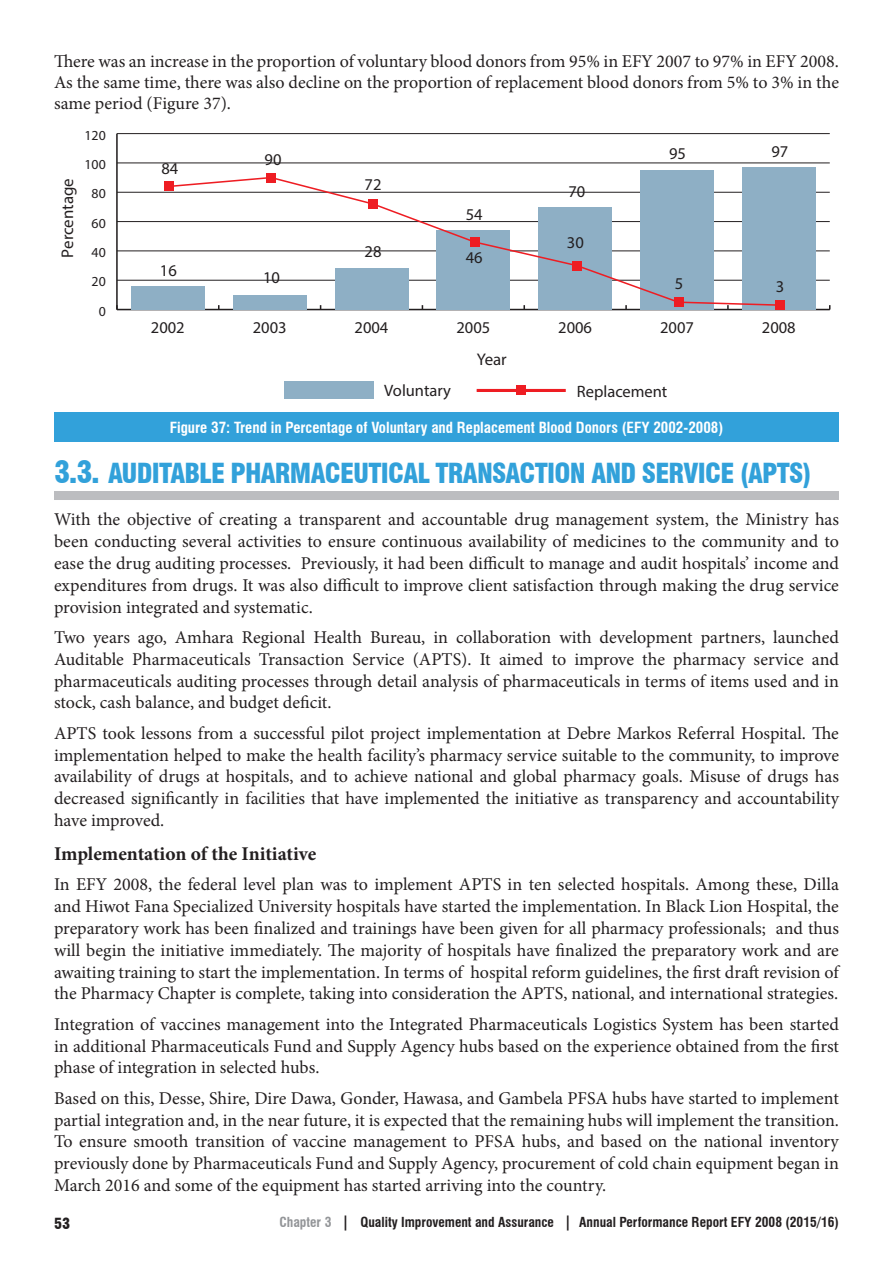
<style>
.page{position:relative;width:893px;height:1263px;background:#fff}
.page>*{position:absolute;margin:0;border:0;box-sizing:border-box;transform-origin:0 0}
.Heading_2_1{font:900 condensed 27px "Swiss 721 BT";letter-spacing:-.03em;color:#32a1da}
._00_Bold{font:700 19.5px "Minion Pro";letter-spacing:-.005em;color:#231f20}
.Body_Text{font:18px/21.8px "Minion Pro";color:#231f20;text-align:justify}
.t1{font:16.95px "Myriad Pro";color:#231f20}
.t2{font:16.5px "Myriad Pro";color:#231f20}
.Figures__Graphs{font:700 condensed 15px "Swiss 721 BT";color:#fff}
.t3{font:900 condensed 15px "Swiss 721 BT";color:#231f20}
.t4{font:13.8px "Myriad Pro";color:#231f20}
.t5{font:700 condensed 13.5px "Swiss 721 BT";color:#231f20}
.s1{font-size:30px}
.s2{color:#939598}
.s3{font-size:15px}
</style>
<div class="page">
<div style="left:54px;top:413px;width:785px;height:29px;background:#32a1da"></div>
<hr style="left:116px;top:134px;width:2px;height:176px;background:#231f20">
<hr style="left:117px;top:309px;width:713px;height:1px;background:#231f20">
<hr style="left:117px;top:280px;width:713px;height:1px;background:#231f20">
<hr style="left:117px;top:251px;width:713px;height:1px;background:#231f20">
<hr style="left:117px;top:221px;width:713px;height:1px;background:#231f20">
<hr style="left:117px;top:192px;width:713px;height:1px;background:#231f20">
<hr style="left:117px;top:163px;width:713px;height:1px;background:#231f20">
<hr style="left:117px;top:133px;width:713px;height:1px;background:#231f20">
<div style="left:284px;top:381px;width:89px;height:18px;background:#8eafc5"></div>
<div style="left:131px;top:286px;width:73px;height:24px;background:#8eafc5"></div>
<div style="left:640px;top:170px;width:74px;height:140px;background:#8eafc5"></div>
<div style="left:742px;top:167px;width:73px;height:143px;background:#8eafc5"></div>
<hr style="left:477px;top:389px;width:89px;height:3px;background:#ee1d23">
<svg style="left:168px;top:176px;width:608px;height:134px"></svg>
<div style="left:517px;top:386px;width:9px;height:9px;background:#ee1d23"></div>
<div style="left:165px;top:182px;width:9px;height:9px;background:#ee1d23"></div>
<div style="left:267px;top:173px;width:9px;height:9px;background:#ee1d23"></div>
<div style="left:368px;top:199px;width:10px;height:10px;background:#ee1d23"></div>
<div style="left:470px;top:237px;width:9px;height:10px;background:#ee1d23"></div>
<div style="left:572px;top:261px;width:9px;height:9px;background:#ee1d23"></div>
<div style="left:674px;top:298px;width:9px;height:9px;background:#ee1d23"></div>
<div style="left:776px;top:300px;width:9px;height:10px;background:#ee1d23"></div>
<div style="left:54px;top:491px;width:785px;height:9px;background:#bcbdc0"></div>
<p class="Body_Text" style="left:54px;top:51px;width:786px;line-height:21px">There was an increase in the proportion of voluntary blood donors from 95% in EFY 2007 to 97% in EFY 2008.<br>As the same time, there was also decline on the proportion of replacement blood donors from 5% to 3% in the same period (Figure 37).</p>
<p class="t1" style="left:57px;top:257px;width:81px;rotate:-90deg">Percentage</p>
<p class="t4" style="left:85px;top:127px;width:23px">120</p>
<p class="t4" style="left:85px;top:156px;width:23px">100</p>
<p class="t4" style="left:92px;top:185px;width:16px">80</p>
<p class="t4" style="left:92px;top:215px;width:16px">60</p>
<p class="t4" style="left:92px;top:244px;width:16px">40</p>
<p class="t4" style="left:92px;top:273px;width:16px">20</p>
<p class="t4" style="left:99px;top:303px;width:9px">0</p>
<p class="t2" style="left:161px;top:159px;width:18px">84</p>
<p class="t2" style="left:160px;top:260px;width:18px">16</p>
<p class="t2" style="left:265px;top:149px;width:18px">90</p>
<p class="t2" style="left:263px;top:268px;width:18px">10</p>
<p class="t2" style="left:365px;top:175px;width:18px">72</p>
<p class="t2" style="left:365px;top:241px;width:18px">28</p>
<p class="t2" style="left:466px;top:204px;width:18px">54</p>
<p class="t2" style="left:466px;top:247px;width:18px">46</p>
<p class="t2" style="left:568px;top:181px;width:18px">70</p>
<p class="t2" style="left:567px;top:232px;width:18px">30</p>
<p class="t2" style="left:669px;top:144px;width:18px">95</p>
<p class="t2" style="left:771px;top:142px;width:18px">97</p>
<p class="t2" style="left:675px;top:273px;width:10px">5</p>
<p class="t2" style="left:776px;top:276px;width:10px">3</p>
<p class="t2" style="left:151px;top:317px;width:35px">2002</p>
<p class="t2" style="left:253px;top:317px;width:35px">2003</p>
<p class="t2" style="left:355px;top:317px;width:35px">2004</p>
<p class="t2" style="left:456px;top:317px;width:35px">2005</p>
<p class="t2" style="left:558px;top:317px;width:35px">2006</p>
<p class="t2" style="left:660px;top:317px;width:35px">2007</p>
<p class="t2" style="left:762px;top:317px;width:35px">2008</p>
<p class="t1" style="left:477px;top:349px;width:31px">Year</p>
<p class="t2" style="left:384px;top:381px;width:68px">Voluntary</p>
<p class="t2" style="left:577px;top:381px;width:92px">Replacement</p>
<p class="Figures__Graphs" style="left:170px;top:419px;width:555px">Figure 37: Trend in Percentage of Voluntary and Replacement Blood Donors (EFY 2002-2008)</p>
<p class="Heading_2_1" style="left:54px;top:457px;width:759px"><span class="s1">3.3.</span> AUDITABLE PHARMACEUTICAL TRANSACTION AND SERVICE (APTS)</p>
<p class="Body_Text" style="left:54px;top:509px;width:787px">With the objective of creating a transparent and accountable drug management system, the Ministry has been conducting several activities to ensure continuous availability of medicines to the community and to ease the drug auditing processes. Previously, it had been difficult to manage and audit hospitals’ income and expenditures from drugs. It was also difficult to improve client satisfaction through making the drug service provision integrated and systematic.</p>
<p class="Body_Text" style="left:54px;top:626px;width:786px">Two years ago, Amhara Regional Health Bureau, in collaboration with development partners, launched Auditable Pharmaceuticals Transaction Service (APTS). It aimed to improve the pharmacy service and pharmaceuticals auditing processes through detail analysis of pharmaceuticals in terms of items used and in stock, cash balance, and budget deficit.</p>
<p class="Body_Text" style="left:54px;top:722px;width:787px">APTS took lessons from a successful pilot project implementation at Debre Markos Referral Hospital. The implementation helped to make the health facility’s pharmacy service suitable to the community, to improve availability of drugs at hospitals, and to achieve national and global pharmacy goals. Misuse of drugs has decreased significantly in facilities that have implemented the initiative as transparency and accountability have improved.</p>
<p class="_00_Bold" style="left:54px;top:840px;width:264px">Implementation of the Initiative</p>
<p class="Body_Text" style="left:54px;top:874px;width:786px">In EFY 2008, the federal level plan was to implement APTS in ten selected hospitals. Among these, Dilla and Hiwot Fana Specialized University hospitals have started the implementation. In Black Lion Hospital, the preparatory work has been finalized and trainings have been given for all pharmacy professionals; and thus will begin the initiative immediately. The majority of hospitals have finalized the preparatory work and are awaiting training to start the implementation. In terms of hospital reform guidelines, the first draft revision of the Pharmacy Chapter is complete, taking into consideration the APTS, national, and international strategies.</p>
<p class="Body_Text" style="left:54px;top:1013px;width:786px">Integration of vaccines management into the Integrated Pharmaceuticals Logistics System has been started in additional Pharmaceuticals Fund and Supply Agency hubs based on the experience obtained from the first phase of integration in selected hubs.</p>
<p class="Body_Text" style="left:54px;top:1087px;width:786px">Based on this, Desse, Shire, Dire Dawa, Gonder, Hawasa, and Gambela PFSA hubs have started to implement partial integration and, in the near future, it is expected that the remaining hubs will implement the transition.<br>To ensure smooth transition of vaccine management to PFSA hubs, and based on the national inventory previously done by Pharmaceuticals Fund and Supply Agency, procurement of cold chain equipment began in March 2016 and some of the equipment has started arriving into the country.</p>
<p class="t3" style="left:54px;top:1214px;width:18px">53</p>
<p class="t5" style="left:279px;top:1214px;width:561px"><span class="s2">Chapter 3</span> <span class="s3">|</span> Quality Improvement and Assurance <span class="s3">|</span> Annual Performance Report EFY 2008 (2015/16)</p>
</div>
